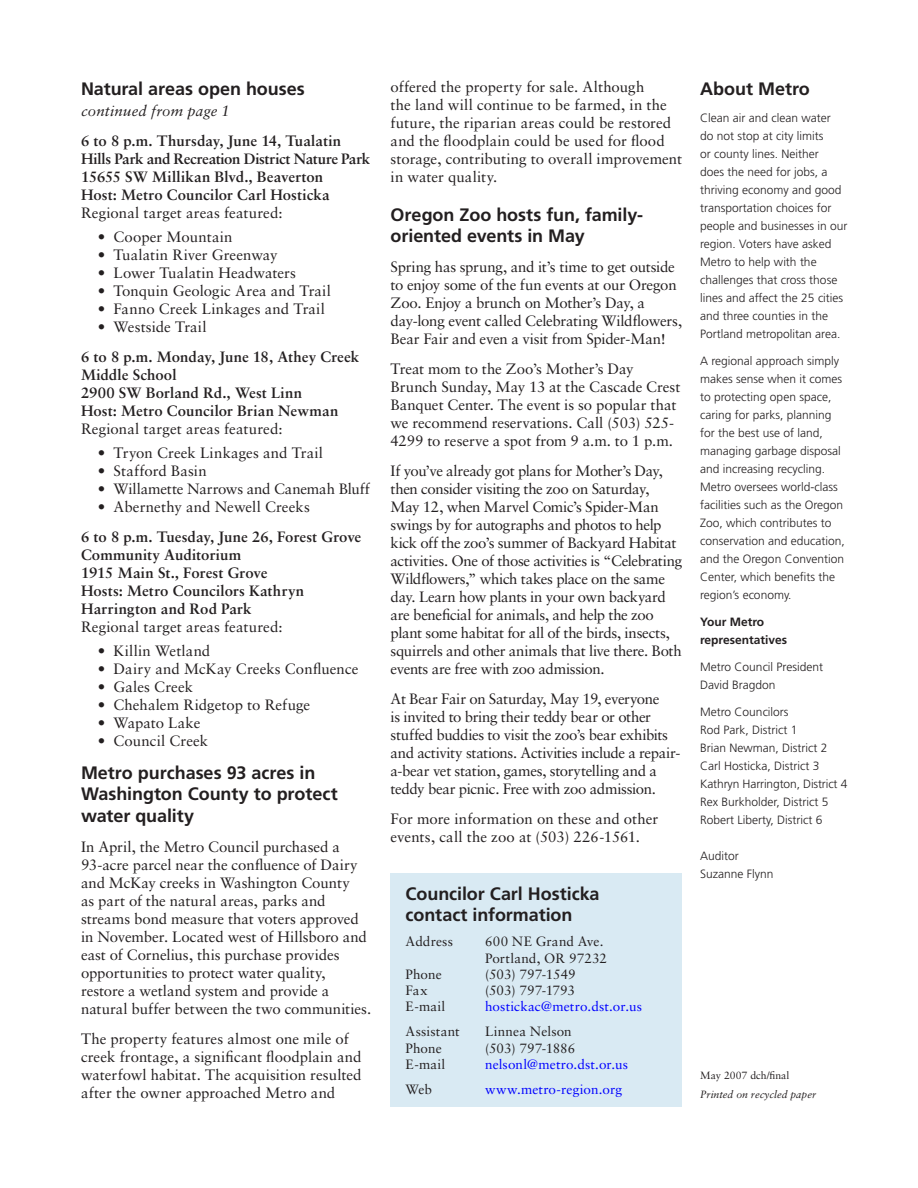
<style>
.page{position:relative;width:918px;height:1188px;background:#fff}
.page>*{position:absolute;margin:0;border:0;box-sizing:border-box;transform-origin:0 0}
.Heading_1{font:700 18px/21.6px "Frutiger LT Std";letter-spacing:-.005em;color:#231f20}
.t1{font:15px/18px "Sabon LT Std";letter-spacing:-.01em;color:#231f20}
.t2{font:700 15px/18px "Sabon LT Std";letter-spacing:.005em;color:#231f20}
.t3{font:15px "Sabon LT Std";letter-spacing:.01em;color:#231f20}
.t4{font:15px "Sabon LT Std";letter-spacing:.015em;color:#231f20}
.t5{font:italic 15px "Sabon LT Std";letter-spacing:.015em;color:#231f20}
.t6{font:15px "Sabon LT Std";letter-spacing:.02em;color:#231f20}
.t7{font:13.5px "Sabon LT Std";letter-spacing:.005em;color:#231f20}
.t8{font:13.5px "Sabon LT Std";letter-spacing:.01em;color:#00f}
.t9{font:300 12px/18px "Frutiger LT Std";color:#231f20}
.t10{font:700 12px/18px "Frutiger LT Std";color:#231f20}
.t11{font:italic 10.5px "Sabon LT Std";color:#231f20}
.t12{font:10.5px "Sabon LT Std";color:#231f20}
.s1{font-weight:400}
</style>
<div class="page">
<div style="left:391px;top:873px;width:291px;height:234px;background:#d9eaf3"></div>
<p class="Heading_1" style="left:81px;top:78px;width:225px">Natural areas open houses</p>
<p class="t5" style="left:81px;top:102px;width:150px">continued from page 1</p>
<p class="t2" style="left:81px;top:132px;width:291px">6 to 8 p.m. Thursday, June 14, Tualatin Hills Park and Recreation District Nature Park 15655 SW Millikan Blvd., Beaverton<br>Host: Metro Councilor Carl Hosticka <span class="s1">Regional target areas featured:</span></p>
<p class="t3" style="left:98px;top:228px;width:136px">• Cooper Mountain</p>
<p class="t1" style="left:98px;top:246px;width:181px">• Tualatin River Greenway</p>
<p class="t1" style="left:98px;top:264px;width:200px">• Lower Tualatin Headwaters</p>
<p class="t1" style="left:98px;top:282px;width:235px">• Tonquin Geologic Area and Trail</p>
<p class="t4" style="left:98px;top:300px;width:229px">• Fanno Creek Linkages and Trail</p>
<p class="t1" style="left:98px;top:318px;width:110px">• Westside Trail</p>
<p class="t2" style="left:81px;top:348px;width:280px">6 to 8 p.m. Monday, June 18, Athey Creek<br>Middle School<br>2900 SW Borland Rd., West Linn<br>Host: Metro Councilor Brian Newman<br><span class="s1">Regional target areas featured:</span></p>
<p class="t3" style="left:98px;top:444px;width:227px">• Tryon Creek Linkages and Trail</p>
<p class="t3" style="left:98px;top:462px;width:111px">• Stafford Basin</p>
<p class="t1" style="left:98px;top:480px;width:274px">• Willamette Narrows and Canemah Bluff</p>
<p class="t3" style="left:98px;top:498px;width:214px">• Abernethy and Newell Creeks</p>
<p class="t2" style="left:81px;top:528px;width:282px">6 to 8 p.m. Tuesday, June 26, Forest Grove<br>Community Auditorium<br>1915 Main St., Forest Grove<br>Hosts: Metro Councilors Kathryn<br>Harrington and Rod Park<br><span class="s1">Regional target areas featured:</span></p>
<p class="t6" style="left:98px;top:642px;width:114px">• Killin Wetland</p>
<p class="t3" style="left:98px;top:660px;width:262px">• Dairy and McKay Creeks Confluence</p>
<p class="t4" style="left:98px;top:678px;width:97px">• Gales Creek</p>
<p class="t1" style="left:98px;top:696px;width:214px">• Chehalem Ridgetop to Refuge</p>
<p class="t1" style="left:98px;top:714px;width:104px">• Wapato Lake</p>
<p class="t3" style="left:98px;top:732px;width:112px">• Council Creek</p>
<p class="Heading_1" style="left:81px;top:762px;width:258px">Metro purchases 93 acres in<br>Washington County to protect water quality</p>
<p class="t1" style="left:81px;top:837px;width:292px">In April, the Metro Council purchased a 93-acre parcel near the confluence of Dairy and McKay creeks in Washington County<br>as part of the natural areas, parks and streams bond measure that voters approved in November. Located west of Hillsboro and east of Cornelius, this purchase provides opportunities to protect water quality, restore a wetland system and provide a natural buffer between the two communities.</p>
<p class="t1" style="left:81px;top:1029px;width:282px">The property features almost one mile of creek frontage, a significant floodplain and waterfowl habitat. The acquisition resulted after the owner approached Metro and</p>
<p class="t1" style="left:391px;top:78px;width:293px">offered the property for sale. Although<br>the land will continue to be farmed, in the future, the riparian areas could be restored and the floodplain could be used for flood storage, contributing to overall improvement in water quality.</p>
<p class="Heading_1" style="left:391px;top:204px;width:254px">Oregon Zoo hosts fun, family&shy;oriented events in May</p>
<p class="t1" style="left:391px;top:258px;width:293px">Spring has sprung, and it’s time to get outside to enjoy some of the fun events at our Oregon Zoo. Enjoy a brunch on Mother’s Day, a day-long event called Celebrating Wildflowers, Bear Fair and even a visit from Spider-Man!</p>
<p class="t1" style="left:391px;top:360px;width:291px">Treat mom to the Zoo’s Mother’s Day Brunch Sunday, May 13 at the Cascade Crest Banquet Center. The event is so popular that we recommend reservations. Call (503) 525- 4299 to reserve a spot from 9 a.m. to 1 p.m.</p>
<p class="t1" style="left:391px;top:462px;width:293px">If you’ve already got plans for Mother’s Day, then consider visiting the zoo on Saturday, May 12, when Marvel Comic’s Spider-Man swings by for autographs and photos to help kick off the zoo’s summer of Backyard Habitat activities. One of those activities is “Celebrating Wildflowers,” which takes place on the same day. Learn how plants in your own backyard are beneficial for animals, and help the zoo plant some habitat for all of the birds, insects, squirrels and other animals that live there. Both events are free with zoo admission.</p>
<p class="t1" style="left:391px;top:690px;width:292px">At Bear Fair on Saturday, May 19, everyone<br>is invited to bring their teddy bear or other stuffed buddies to visit the zoo’s bear exhibits and activity stations. Activities include a repair&shy;a-bear vet station, games, storytelling and a teddy bear picnic. Free with zoo admission.</p>
<p class="t1" style="left:391px;top:810px;width:269px">For more information on these and other events, call the zoo at (503) 226-1561.</p>
<p class="Heading_1" style="left:406px;top:883px;width:195px">Councilor Carl Hosticka</p>
<p class="Heading_1" style="left:406px;top:904px;width:168px">contact information</p>
<p class="t7" style="left:406px;top:934px;width:49px">Address</p>
<p class="t7" style="left:485px;top:934px;width:120px">600 NE Grand Ave.</p>
<p class="t7" style="left:485px;top:950px;width:123px">Portland, OR 97232</p>
<p class="t7" style="left:406px;top:966px;width:38px">Phone</p>
<p class="t7" style="left:485px;top:966px;width:92px">(503) 797-1549</p>
<p class="t7" style="left:406px;top:982px;width:24px">Fax</p>
<p class="t7" style="left:485px;top:982px;width:91px">(503) 797-1793</p>
<p class="t7" style="left:406px;top:999px;width:41px">E-mail</p>
<p class="t8" style="left:485px;top:999px;width:158px">hostickac@metro.dst.or.us</p>
<p class="t7" style="left:406px;top:1024px;width:56px">Assistant</p>
<p class="t7" style="left:485px;top:1024px;width:88px">Linnea Nelson</p>
<p class="t7" style="left:406px;top:1040px;width:38px">Phone</p>
<p class="t7" style="left:485px;top:1040px;width:92px">(503) 797-1886</p>
<p class="t7" style="left:406px;top:1056px;width:41px">E-mail</p>
<p class="t8" style="left:485px;top:1056px;width:145px">nelsonl@metro.dst.or.us</p>
<p class="t7" style="left:406px;top:1081px;width:28px">Web</p>
<p class="t8" style="left:485px;top:1081px;width:139px">www.metro-region.org</p>
<p class="Heading_1" style="left:700px;top:78px;width:111px">About Metro</p>
<p class="t9" style="left:700px;top:109px;width:149px">Clean air and clean water<br>do not stop at city limits<br>or county lines. Neither<br>does the need for jobs, a thriving economy and good transportation choices for people and businesses in our region. Voters have asked<br>Metro to help with the challenges that cross those lines and affect the 25 cities and three counties in the<br>Portland metropolitan area.</p>
<p class="t9" style="left:700px;top:352px;width:146px">A regional approach simply makes sense when it comes to protecting open space, caring for parks, planning for the best use of land, managing garbage disposal and increasing recycling.<br>Metro oversees world-class facilities such as the Oregon<br>Zoo, which contributes to conservation and education, and the Oregon Convention<br>Center, which benefits the region’s economy.</p>
<p class="t10" style="left:700px;top:612px;width:88px">Your Metro representatives</p>
<p class="t9" style="left:700px;top:658px;width:124px">Metro Council President<br>David Bragdon</p>
<p class="t9" style="left:700px;top:703px;width:90px">Metro Councilors</p>
<p class="t9" style="left:700px;top:721px;width:99px">Rod Park, District 1</p>
<p class="t9" style="left:700px;top:739px;width:129px">Brian Newman, District 2</p>
<p class="t9" style="left:700px;top:757px;width:121px">Carl Hosticka, District 3</p>
<p class="t9" style="left:700px;top:775px;width:149px">Kathryn Harrington, District 4</p>
<p class="t9" style="left:700px;top:793px;width:130px">Rex Burkholder, District 5</p>
<p class="t9" style="left:700px;top:811px;width:124px">Robert Liberty, District 6</p>
<p class="t9" style="left:700px;top:847px;width:40px">Auditor</p>
<p class="t9" style="left:700px;top:865px;width:75px">Suzanne Flynn</p>
<p class="t12" style="left:700px;top:1069px;width:91px">May 2007 dch/final</p>
<p class="t11" style="left:700px;top:1088px;width:117px">Printed on recycled paper</p>
</div>
